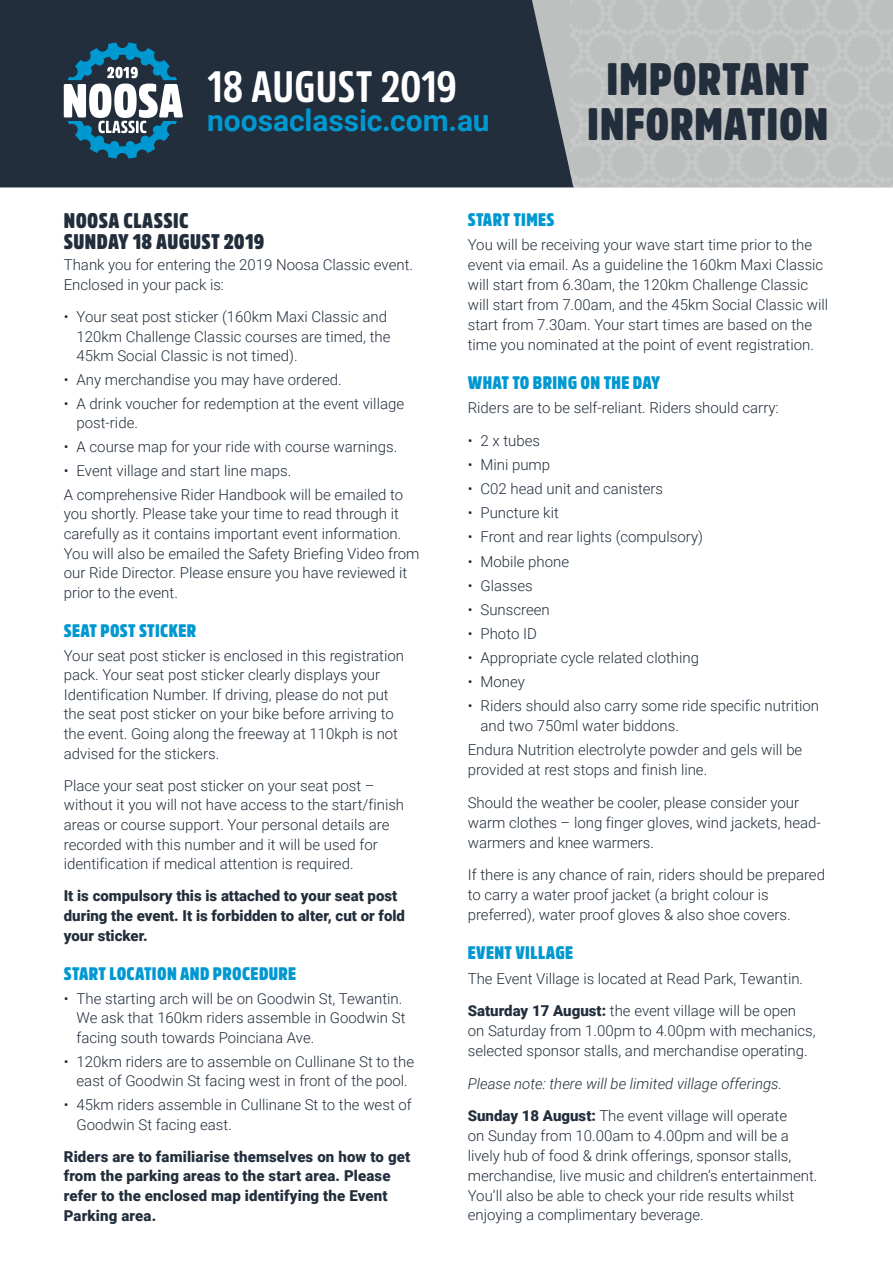
<style>
.page{position:relative;width:893px;height:1263px;background:#fff}
.page>*{position:absolute;margin:0;border:0;box-sizing:border-box;transform-origin:0 0}
.t1{font:900 45px/45px "Amsi Pro Cond";letter-spacing:.02em;color:#222e3b;text-align:center}
.t2{font:700 43.65px "Amsi Pro Cond";letter-spacing:.005em;color:#fff}
.t3{font:700 30px "Roboto";letter-spacing:-.005em;color:#0098d1}
.t4{font:900 21px/21px "Amsi Pro Cond";letter-spacing:.02em;color:#222e3b}
.t5{font:900 18px "Amsi Pro Cond";letter-spacing:.02em;color:#0098d1}
.t6{font:300 15px/19.5px "Roboto";color:#222e3b}
.t7{font:900 15px/19.5px "Roboto";letter-spacing:.01em;color:#222e3b}
.t8{font:italic 300 15px/32.7px "Roboto";color:#222e3b}
.s1{font-weight:900}
.s2{font-weight:900;font-style:normal}
.s3{font-style:normal}
</style>
<div class="page">
<div style="left:0;top:0;width:527px;height:187px;background:#222e3b"></div>
<svg style="left:527px;top:0;width:43px;height:188px;fill:#222e3b"></svg>
<div style="left:570px;top:0;width:323px;height:188px;background:#bfbfbf"></div>
<svg style="left:64px;top:43px;width:119px;height:116px"></svg>
<h2 class="t2" style="left:207px;top:57px;width:251px">18 AUGUST 2019</h2>
<h3 class="t3" style="left:207px;top:100px;width:284px">noosaclassic.com.au</h3>
<h1 class="t1" style="left:587px;top:55px;width:243px">IMPORTANT<br>INFORMATION</h1>
<h3 class="t4" style="left:64px;top:210px;width:202px">NOOSA CLASSIC<br>SUNDAY 18 AUGUST 2019</h3>
<p class="t6" style="left:64px;top:255px;width:351px">Thank you for entering the 2019 Noosa Classic event.<br>Enclosed in your pack is:</p>
<p class="t6" style="left:77px;top:306px;width:315px;text-indent:-13px">• Your seat post sticker (160km Maxi Classic and<br>120km Challenge Classic courses are timed, the<br>45km Social Classic is not timed).</p>
<p class="t6" style="left:64px;top:369px;width:279px">• Any merchandise you may have ordered.</p>
<p class="t6" style="left:77px;top:393px;width:329px;text-indent:-13px">• A drink voucher for redemption at the event village post-ride.</p>
<p class="t6" style="left:64px;top:437px;width:335px">• A course map for your ride with course warnings.</p>
<p class="t6" style="left:64px;top:458px;width:341px;line-height:23.9px">• Event village and start line maps.<br>A comprehensive Rider Handbook will be emailed to</p>
<p class="t6" style="left:64px;top:504px;width:357px">you shortly. Please take your time to read through it carefully as it contains important event information.<br>You will also be emailed the Safety Briefing Video from our Ride Director. Please ensure you have reviewed it prior to the event.</p>
<p class="t5" style="left:64px;top:618px;width:134px">SEAT POST STICKER</p>
<p class="t6" style="left:64px;top:645px;width:342px">Your seat post sticker is enclosed in this registration pack. Your seat post sticker clearly displays your Identification Number. If driving, please do not put the seat post sticker on your bike before arriving to the event. Going along the freeway at 110kph is not advised for the stickers.</p>
<p class="t6" style="left:64px;top:775px;width:342px">Place your seat post sticker on your seat post – without it you will not have access to the start/finish areas or course support. Your personal details are recorded with this number and it will be used for identification if medical attention is required.</p>
<p class="t7" style="left:64px;top:886px;width:343px">It is compulsory this is attached to your seat post during the event. It is forbidden to alter, cut or fold your sticker.</p>
<p class="t5" style="left:64px;top:961px;width:234px">START LOCATION AND PROCEDURE</p>
<p class="t6" style="left:77px;top:988px;width:330px;text-indent:-13px">• The starting arch will be on Goodwin St, Tewantin.<br>We ask that 160km riders assemble in Goodwin St facing south towards Poinciana Ave.</p>
<p class="t6" style="left:64px;top:1051px;width:352px;text-align:center">• 120km riders are to assemble on Cullinane St to the east of Goodwin St facing west in front of the pool.</p>
<p class="t6" style="left:77px;top:1094px;width:337px;text-indent:-13px">• 45km riders assemble in Cullinane St to the west of<br>Goodwin St facing east.</p>
<p class="t7" style="left:64px;top:1146px;width:348px">Riders are to familiarise themselves on how to get from the parking areas to the start area. Please refer to the enclosed map identifying the Event Parking area.</p>
<p class="t5" style="left:468px;top:207px;width:88px">START TIMES</p>
<p class="t6" style="left:468px;top:234px;width:362px">You will be receiving your wave start time prior to the event via email. As a guideline the 160km Maxi Classic will start from 6.30am, the 120km Challenge Classic will start from 7.00am, and the 45km Social Classic will start from 7.30am. Your start times are based on the time you nominated at the point of event registration.</p>
<p class="t5" style="left:468px;top:370px;width:194px">WHAT TO BRING ON THE DAY</p>
<p class="t6" style="left:468px;top:398px;width:313px">Riders are to be self-reliant. Riders should carry:</p>
<p class="t6" style="left:468px;top:430px;width:74px">• 2 x tubes</p>
<p class="t6" style="left:468px;top:454px;width:84px">• Mini pump</p>
<p class="t6" style="left:468px;top:478px;width:197px">• C02 head unit and canisters</p>
<p class="t6" style="left:468px;top:503px;width:93px">• Puncture kit</p>
<p class="t6" style="left:468px;top:527px;width:237px">• Front and rear lights (compulsory)</p>
<p class="t6" style="left:468px;top:551px;width:103px">• Mobile phone</p>
<p class="t6" style="left:468px;top:575px;width:66px">• Glasses</p>
<p class="t6" style="left:468px;top:599px;width:84px">• Sunscreen</p>
<p class="t6" style="left:468px;top:623px;width:71px">• Photo ID</p>
<p class="t6" style="left:468px;top:647px;width:233px">• Appropriate cycle related clothing</p>
<p class="t6" style="left:468px;top:671px;width:59px">• Money</p>
<p class="t6" style="left:480px;top:695px;width:340px;text-indent:-13px">• Riders should also carry some ride specific nutrition and two 750ml water biddons.</p>
<p class="t6" style="left:468px;top:739px;width:336px">Endura Nutrition electrolyte powder and gels will be provided at rest stops and finish line.</p>
<p class="t6" style="left:468px;top:792px;width:355px">Should the weather be cooler, please consider your warm clothes – long finger gloves, wind jackets, head&shy;warmers and knee warmers.</p>
<p class="t6" style="left:468px;top:864px;width:359px">If there is any chance of rain, riders should be prepared to carry a water proof jacket (a bright colour is preferred), water proof gloves &amp; also shoe covers.</p>
<p class="t5" style="left:468px;top:941px;width:107px">EVENT VILLAGE</p>
<p class="t6" style="left:468px;top:961px;width:337px;line-height:32.7px">The Event Village is located at Read Park, Tewantin.<br><span class="s1">Saturday 17 August:</span> the event village will be open</p>
<p class="t6" style="left:468px;top:1020px;width:349px">on Saturday from 1.00pm to 4.00pm with mechanics, selected sponsor stalls, and merchandise operating.</p>
<p class="t8" style="left:468px;top:1066px;width:321px">Please note: there will be limited village offerings.<br><span class="s2">Sunday 18 August:</span> <span class="s3">The event village will operate</span></p>
<p class="t6" style="left:468px;top:1125px;width:351px">on Sunday from 10.00am to 4.00pm and will be a lively hub of food &amp; drink offerings, sponsor stalls, merchandise, live music and children’s entertainment.<br>You’ll also be able to check your ride results whilst enjoying a complimentary beverage.</p>
</div>
